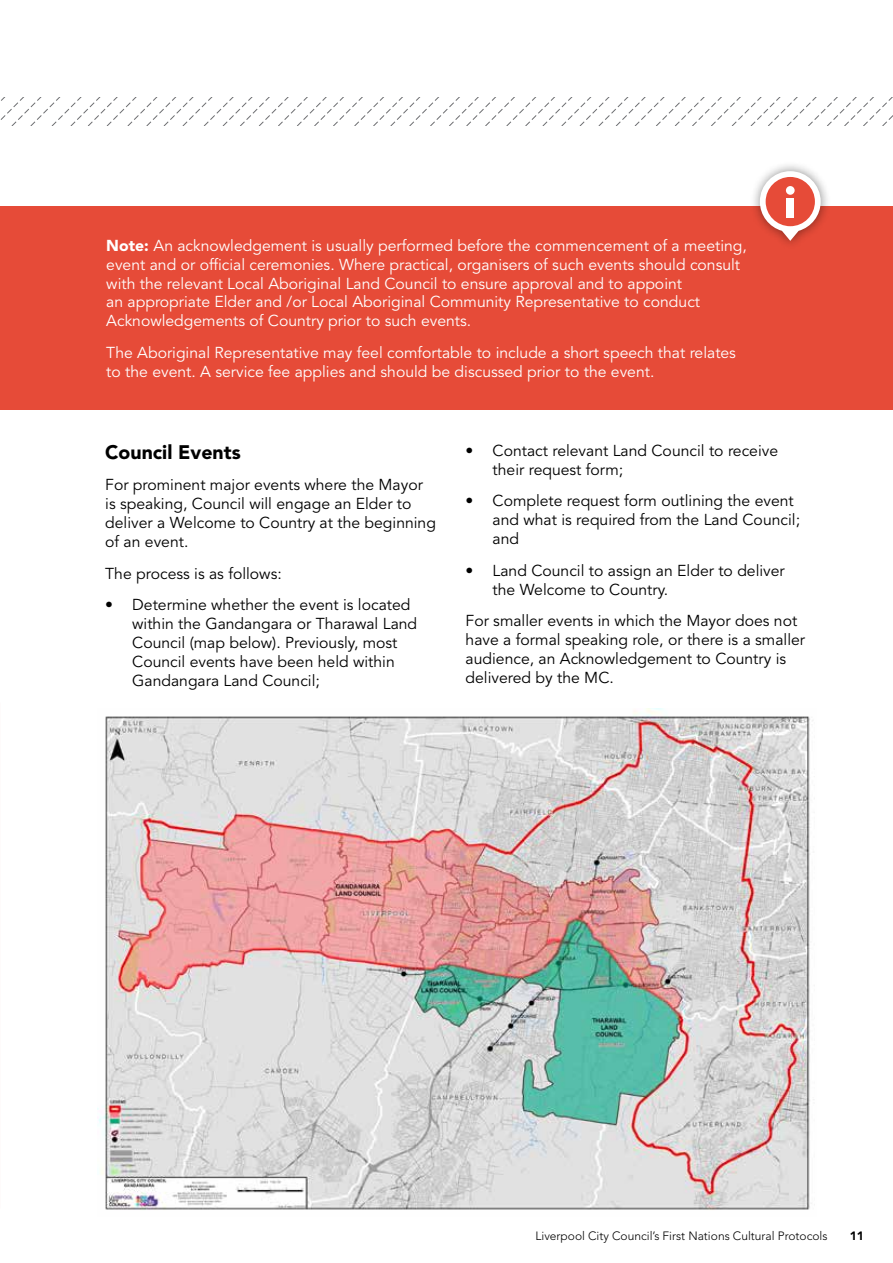
<style>
.page{position:relative;width:893px;height:1263px;background:#fff}
.page>*{position:absolute;margin:0;border:0;box-sizing:border-box;transform-origin:0 0}
.t1{font:900 19.5px "Avenir LT Std";color:#000}
.t2{font:15.75px/18.9px "Avenir LT Std";color:#000}
.t3{font:15.75px/18.9px "Avenir LT Std";color:#fff}
.t4{font:300 12px "Avenir LT Std";color:#000}
.t5{font:900 12px "Avenir LT Std";color:#000}
.s1{font-weight:900}
</style>
<div class="page">
<svg style="left:0;top:97px;width:893px;height:29px"></svg>
<div style="left:0;top:206px;width:893px;height:203px;background:#e64b38"></div>
<div style="left:749px;top:161px;width:82px;height:89px;background:#000;opacity:.45"></div>
<svg style="left:760px;top:171px;width:61px;height:70px"></svg>
<div style="left:786px;top:186px;width:9px;height:9px;background:#fff;border-radius:50%"></div>
<div style="left:786px;top:198px;width:8px;height:20px;background:#fff"></div>
<img style="left:98px;top:709px;width:717px;height:501px">
<p class="t3" style="left:106px;top:236px;width:642px"><span class="s1">Note:</span> An acknowledgement is usually performed before the commencement of a meeting, event and or official ceremonies. Where practical, organisers of such events should consult with the relevant Local Aboriginal Land Council to ensure approval and to appoint<br>an appropriate Elder and /or Local Aboriginal Community Representative to conduct Acknowledgements of Country prior to such events.</p>
<p class="t3" style="left:106px;top:344px;width:631px">The Aboriginal Representative may feel comfortable to include a short speech that relates to the event. A service fee applies and should be discussed prior to the event.</p>
<p class="t1" style="left:105px;top:440px;width:137px">Council Events</p>
<p class="t2" style="left:105px;top:476px;width:332px">For prominent major events where the Mayor is speaking, Council will engage an Elder to deliver a Welcome to Country at the beginning of an event.</p>
<p class="t2" style="left:105px;top:564px;width:178px">The process is as follows:</p>
<p class="t2" style="left:132px;top:596px;width:286px;text-indent:-27px">• Determine whether the event is located within the Gandangara or Tharawal Land Council (map below). Previously, most Council events have been held within Gandangara Land Council;</p>
<p class="t2" style="left:493px;top:441px;width:287px;text-indent:-27px">• Contact relevant Land Council to receive their request form;</p>
<p class="t2" style="left:493px;top:492px;width:309px;text-indent:-27px">• Complete request form outlining the event and what is required from the Land Council; and</p>
<p class="t2" style="left:493px;top:561px;width:294px;text-indent:-27px">• Land Council to assign an Elder to deliver the Welcome to Country.</p>
<p class="t2" style="left:466px;top:612px;width:341px">For smaller events in which the Mayor does not have a formal speaking role, or there is a smaller audience, an Acknowledgement to Country is delivered by the MC.</p>
<p class="t4" style="left:535px;top:1228px;width:294px">Liverpool City Council’s First Nations Cultural Protocols</p>
<p class="t5" style="left:850px;top:1228px;width:16px">11</p>
</div>
